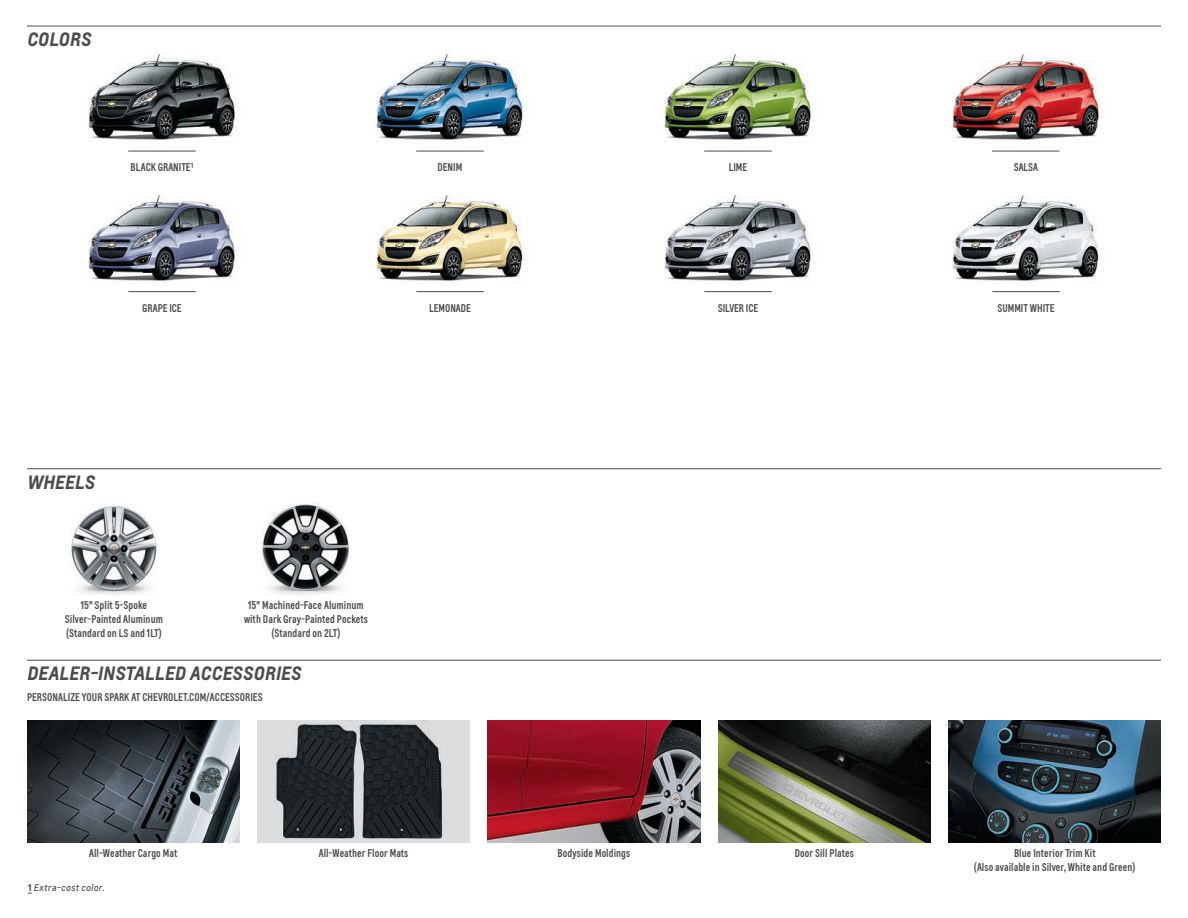
<style>
.page{position:relative;width:1188px;height:918px;background:#fff}
.page>*{position:absolute;margin:0;border:0;box-sizing:border-box;transform-origin:0 0}
.t1{font:italic 700 18px "Louis";color:#4b4c4d}
.t2{font:600 condensed 10.5px/14.2px "Louis";letter-spacing:.005em;color:#4b4c4d;text-align:center}
.t3{font:italic 9px "Louis";letter-spacing:.035em;color:#4b4c4d}
.s1{font-weight:700;font-style:normal}
</style>
<div class="page">
<img style="left:952px;top:195px;width:150px;height:88px">
<img style="left:664px;top:194px;width:150px;height:89px">
<img style="left:375px;top:195px;width:151px;height:88px">
<img style="left:88px;top:194px;width:150px;height:90px">
<img style="left:88px;top:53px;width:150px;height:98px">
<img style="left:376px;top:54px;width:150px;height:97px">
<img style="left:664px;top:53px;width:149px;height:98px">
<img style="left:947px;top:53px;width:155px;height:98px">
<img style="left:262px;top:503px;width:88px;height:92px">
<img style="left:71px;top:506px;width:86px;height:89px">
<img style="left:949px;top:721px;width:212px;height:121px">
<img style="left:718px;top:721px;width:213px;height:121px">
<img style="left:257px;top:721px;width:212px;height:121px">
<img style="left:488px;top:721px;width:212px;height:121px">
<img style="left:27px;top:721px;width:212px;height:121px">
<hr style="left:27px;top:660px;width:1134px;height:1px;background:#4b4c4d">
<hr style="left:27px;top:468px;width:1134px;height:1px;background:#4b4c4d">
<hr style="left:27px;top:26px;width:1134px;height:1px;background:#4b4c4d">
<hr style="left:128px;top:151px;width:68px;height:1px;background:#4b4c4d">
<hr style="left:128px;top:291px;width:68px;height:1px;background:#4b4c4d">
<hr style="left:416px;top:151px;width:68px;height:1px;background:#4b4c4d">
<hr style="left:416px;top:291px;width:68px;height:1px;background:#4b4c4d">
<hr style="left:704px;top:151px;width:68px;height:1px;background:#4b4c4d">
<hr style="left:704px;top:291px;width:68px;height:1px;background:#4b4c4d">
<hr style="left:992px;top:151px;width:68px;height:1px;background:#4b4c4d">
<hr style="left:992px;top:291px;width:68px;height:1px;background:#4b4c4d">
<h1 class="t1" style="left:27px;top:27px;width:55px">COLORS</h1>
<p class="t2" style="left:131px;top:160px;width:64px">black granite<sup>1</sup></p>
<p class="t2" style="left:142px;top:300px;width:41px">grape ice</p>
<p class="t2" style="left:438px;top:160px;width:25px">denim</p>
<p class="t2" style="left:429px;top:300px;width:43px">lemonade</p>
<h1 class="t1" style="left:27px;top:470px;width:69px">WHEELS</h1>
<p class="t2" style="left:65px;top:598px;width:100px">15" Split 5-Spoke<br>Silver-Painted Aluminum (Standard on LS and 1LT)</p>
<p class="t2" style="left:244px;top:598px;width:125px">15" Machined-Face Aluminum with Dark Gray-Painted Pockets (Standard on 2LT)</p>
<h1 class="t1" style="left:27px;top:661px;width:275px">DEALER-INSTALLED ACCESSORIES</h1>
<p class="t2" style="left:27px;top:690px;width:236px">personalize your spark at chevrolet.com/accessories</p>
<p class="t2" style="left:729px;top:160px;width:20px">lime</p>
<p class="t2" style="left:718px;top:300px;width:42px">silver ice</p>
<p class="t2" style="left:1014px;top:160px;width:6px">salsa</p>
<p class="t2" style="left:997px;top:300px;width:59px">summ it white</p>
<p class="t2" style="left:89px;top:846px;width:90px">All-Weather Cargo Mat</p>
<p class="t2" style="left:319px;top:846px;width:91px">All-Weather Floor Mats</p>
<p class="t2" style="left:558px;top:846px;width:74px">Bodyside Moldings</p>
<p class="t2" style="left:795px;top:846px;width:61px">Door Sill Plates</p>
<p class="t2" style="left:974px;top:846px;width:163px">Blue Interior Trim Kit<br>(Also available in Silver, White and Green)</p>
<p class="t3" style="left:28px;top:882px;width:78px"><span class="s1">1</span> Extra-cost color.</p>
</div>
